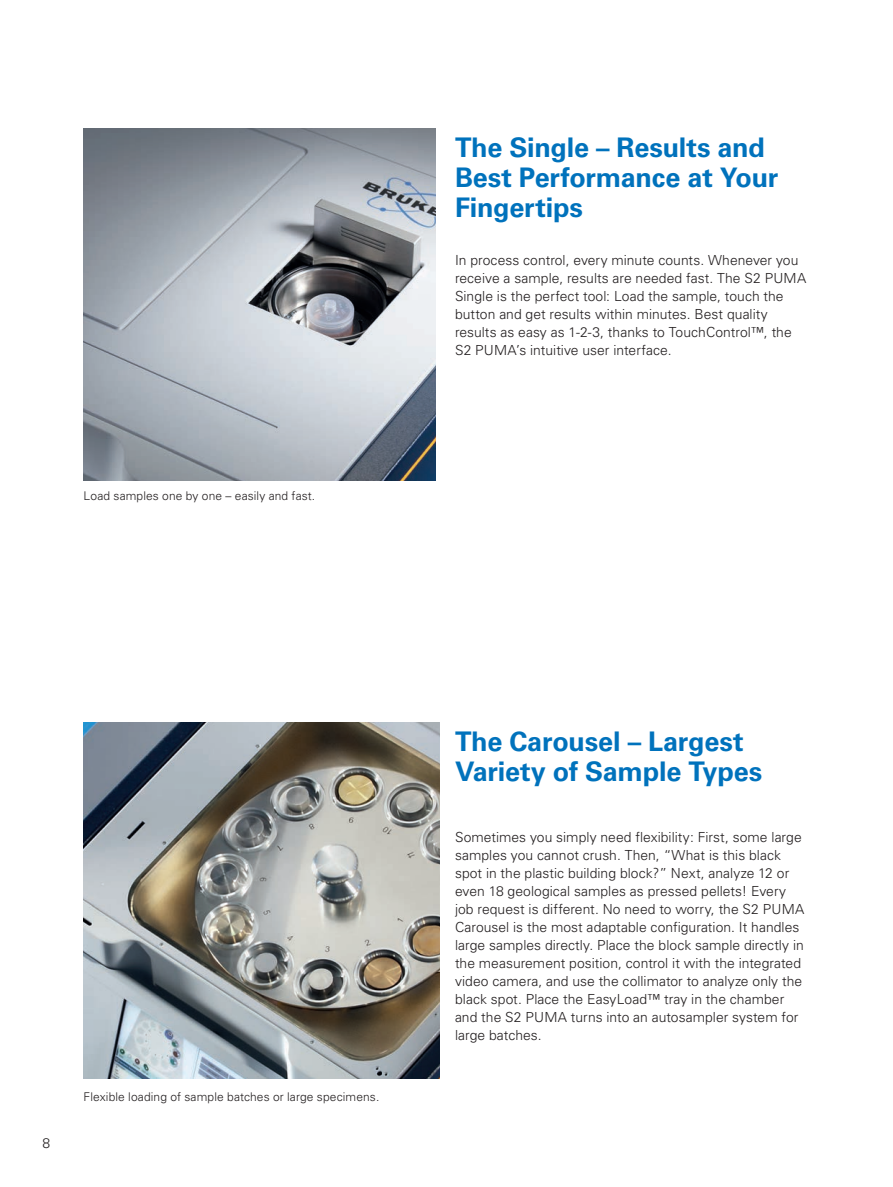
<style>
.page{position:relative;width:893px;height:1187px;background:#fff}
.page>*{position:absolute;margin:0;border:0;box-sizing:border-box;transform-origin:0 0}
.t1{font:700 27px/30px "Univers LT Std";letter-spacing:-.01em;color:#0072bc}
.t2{font:300 13.8px/18px "Univers LT Std";letter-spacing:.005em;color:#231f20}
.t3{font:300 12px "Univers LT Std";letter-spacing:.01em;color:#231f20}
</style>
<div class="page">
<img style="left:84px;top:129px;width:351px;height:351px">
<img style="left:84px;top:722px;width:355px;height:356px">
<p class="t3" style="left:84px;top:488px;width:233px">Load samples one by one – easily and fast.</p>
<h1 class="t1" style="left:455px;top:133px;width:325px">The Single – Results and<br>Best Performance at Your<br>Fingertips</h1>
<p class="t2" style="left:455px;top:251px;width:353px">In process control, every minute counts. Whenever you receive a sample, results are needed fast. The S2 PUMA Single is the perfect tool: Load the sample, touch the button and get results within minutes. Best quality results as easy as 1-2-3, thanks to TouchControl™, the S2 PUMA’s intuitive user interface.</p>
<p class="t2" style="left:43px;top:1133px;width:9px">8</p>
<p class="t3" style="left:84px;top:1089px;width:297px">Flexible loading of sample batches or large specimens.</p>
<h1 class="t1" style="left:455px;top:727px;width:309px">The Carousel – Largest<br>Variety of Sample Types</h1>
<p class="t2" style="left:455px;top:827px;width:351px">Sometimes you simply need flexibility: First, some large samples you cannot crush. Then, “What is this black spot in the plastic building block?” Next, analyze 12 or even 18 geological samples as pressed pellets! Every job request is different. No need to worry, the S2 PUMA Carousel is the most adaptable configuration. It handles large samples directly. Place the block sample directly in the measurement position, control it with the integrated video camera, and use the collimator to analyze only the black spot. Place the EasyLoad™ tray in the chamber and the S2 PUMA turns into an autosampler system for large batches.</p>
</div>
